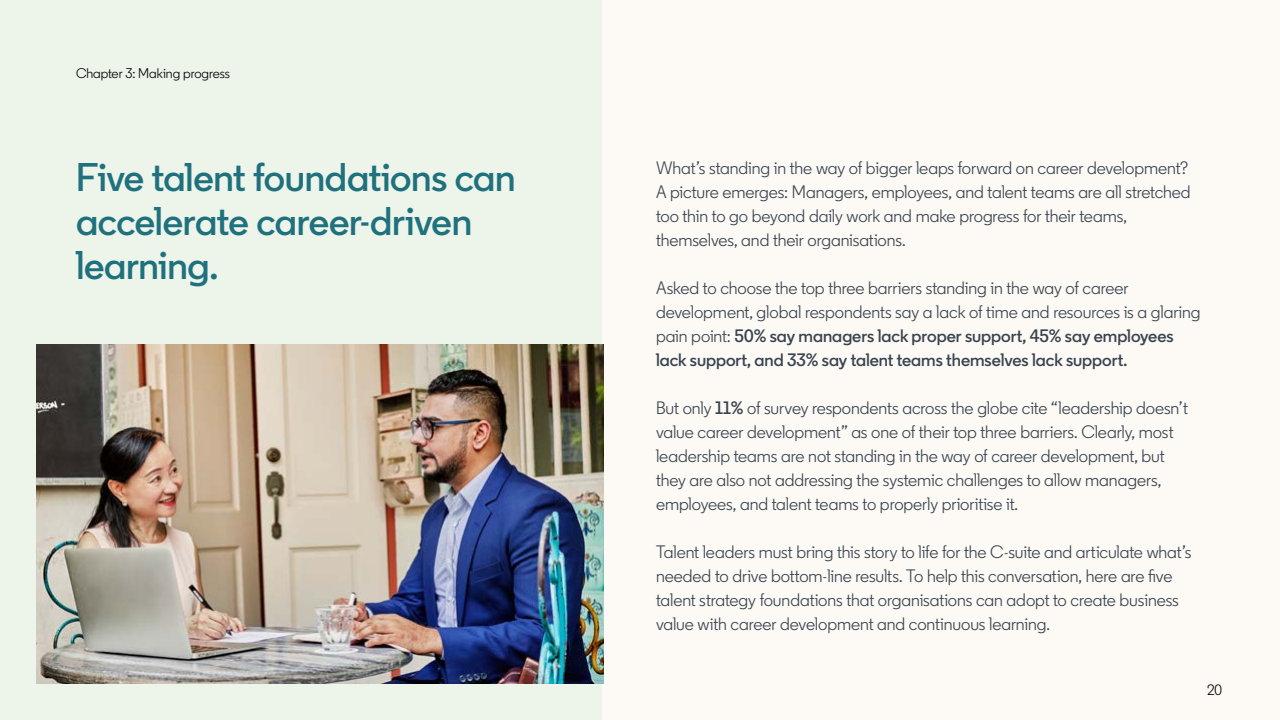
<style>
.page{position:relative;width:1280px;height:720px;background:#fdfaf5}
.page>*{position:absolute;margin:0;border:0;box-sizing:border-box;transform-origin:0 0}
.t1{font:600 40px/44px "Community";letter-spacing:-.01em;color:#1f717d}
.t2{font:18px/24px "Community";letter-spacing:-.005em;color:#38434f}
.t3{font:15px "Community";color:#000}
.t4{font:14px "Community";letter-spacing:-.005em;color:#000}
.s1{font-weight:600}
</style>
<div class="page">
<div style="left:0;top:0;width:602px;height:720px;background:#edf4ea"></div>
<img style="left:36px;top:344px;width:567px;height:340px">
<p class="t4" style="left:76px;top:64px;width:155px">Chapter 3: Making progress</p>
<h1 class="t1" style="left:76px;top:155px;width:441px">Five talent foundations can accelerate career-driven learning.</h1>
<p class="t2" style="left:656px;top:156px;width:536px">What’s standing in the way of bigger leaps forward on career development?<br>A picture emerges: Managers, employees, and talent teams are all stretched too thin to go beyond daily work and make progress for their teams, themselves, and their organisations.</p>
<p class="t2" style="left:656px;top:276px;width:546px">Asked to choose the top three barriers standing in the way of career development, global respondents say a lack of time and resources is a glaring pain point: <span class="s1">50% say managers lack proper support, 45% say employees lack support, and 33% say talent teams themselves lack support.</span></p>
<p class="t2" style="left:656px;top:396px;width:533px">But only <span class="s1">11%</span> of survey respondents across the globe cite “leadership doesn’t value career development” as one of their top three barriers. Clearly, most leadership teams are not standing in the way of career development, but they are also not addressing the systemic challenges to allow managers, employees, and talent teams to properly prioritise it.</p>
<p class="t2" style="left:656px;top:540px;width:537px">Talent leaders must bring this story to life for the C-suite and articulate what’s needed to drive bottom-line results. To help this conversation, here are five talent strategy foundations that organisations can adopt to create business value with career development and continuous learning.</p>
<p class="t3" style="left:1207px;top:681px;width:17px">20</p>
</div>
